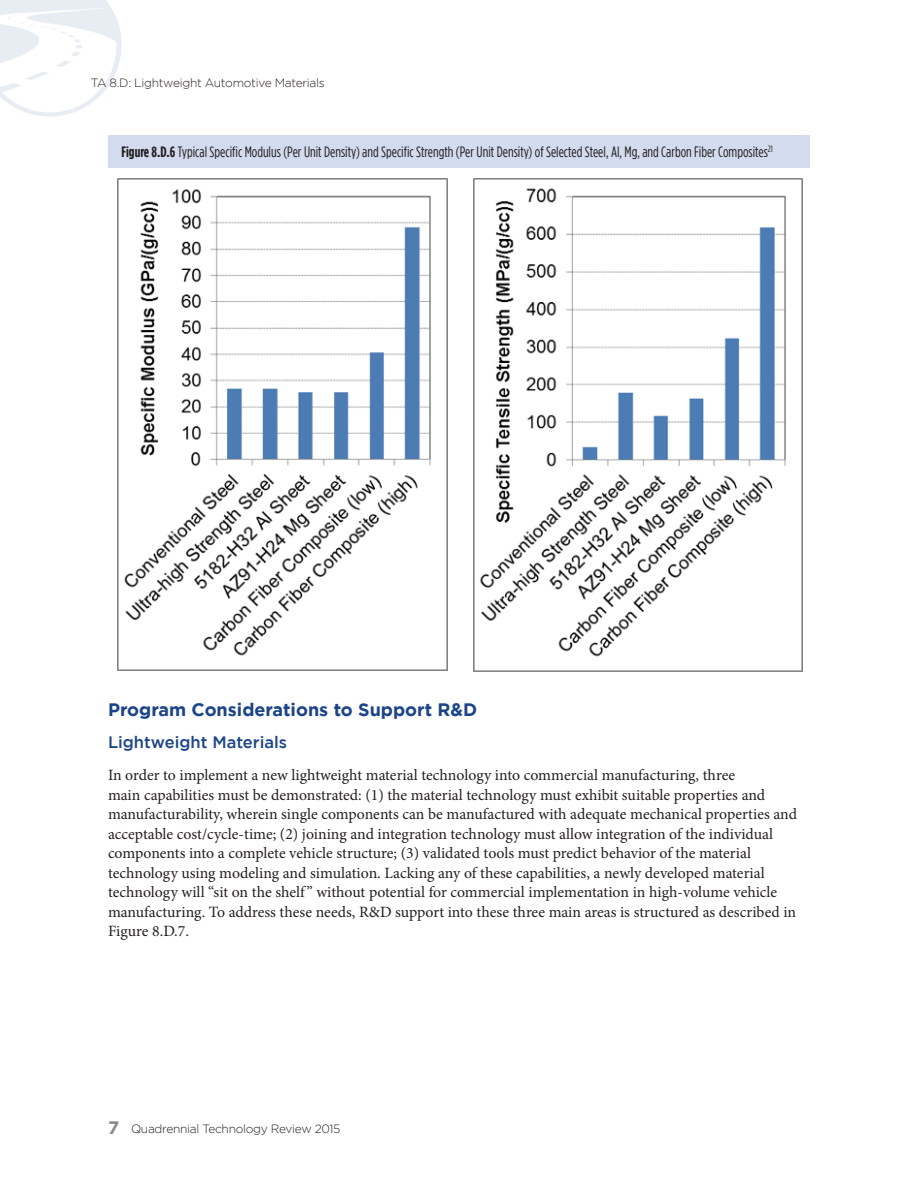
<style>
.page{position:relative;width:918px;height:1188px;background:#fff}
.page>*{position:absolute;margin:0;border:0;box-sizing:border-box;transform-origin:0 0}
.Header_One{font:700 18px "Gotham";color:#1b4489}
.Header_Two{font:500 16.5px "Gotham";color:#1b4489}
.Body_Text{font:15.75px/19.5px "Minion Pro";color:#231f20}
.Figure_Text{font:15px "Gotham Condensed";color:#231f20}
.t1{font:300 12px "Gotham";letter-spacing:-.025em;color:#231f20}
.s1{font-weight:700}
.s2{font-weight:700;font-size:18px;color:#8a888a}
</style>
<div class="page">
<svg style="left:0;top:0;width:122px;height:117px"></svg>
<div style="left:108px;top:135px;width:702px;height:32px;background:#d3dcef"></div>
<img style="left:118px;top:178px;width:330px;height:493px">
<img style="left:473px;top:178px;width:329px;height:494px">
<p class="t1" style="left:91px;top:77px;width:236px">TA 8.D: Lightweight Automotive Materials</p>
<p class="Figure_Text" style="left:122px;top:143px;width:653px"><span class="s1">Figure 8.D.6</span> Typical Specific Modulus (Per Unit Density) and Specific Strength (Per Unit Density) of Selected Steel, Al, Mg, and Carbon Fiber Composites<sup>21</sup></p>
<p class="Header_One" style="left:108px;top:699px;width:371px">Program Considerations to Support R&amp;D</p>
<p class="Header_Two" style="left:108px;top:733px;width:181px">Lightweight Materials</p>
<p class="Body_Text" style="left:108px;top:766px;width:691px">In order to implement a new lightweight material technology into commercial manufacturing, three<br>main capabilities must be demonstrated: (1) the material technology must exhibit suitable properties and manufacturability, wherein single components can be manufactured with adequate mechanical properties and acceptable cost/cycle-time; (2) joining and integration technology must allow integration of the individual components into a complete vehicle structure; (3) validated tools must predict behavior of the material technology using modeling and simulation. Lacking any of these capabilities, a newly developed material technology will “sit on the shelf ” without potential for commercial implementation in high-volume vehicle manufacturing. To address these needs, R&amp;D support into these three main areas is structured as described in Figure 8.D.7.</p>
<p class="t1" style="left:108px;top:1122px;width:234px"><span class="s2">7</span> Quadrennial Technology Review 2015</p>
</div>
